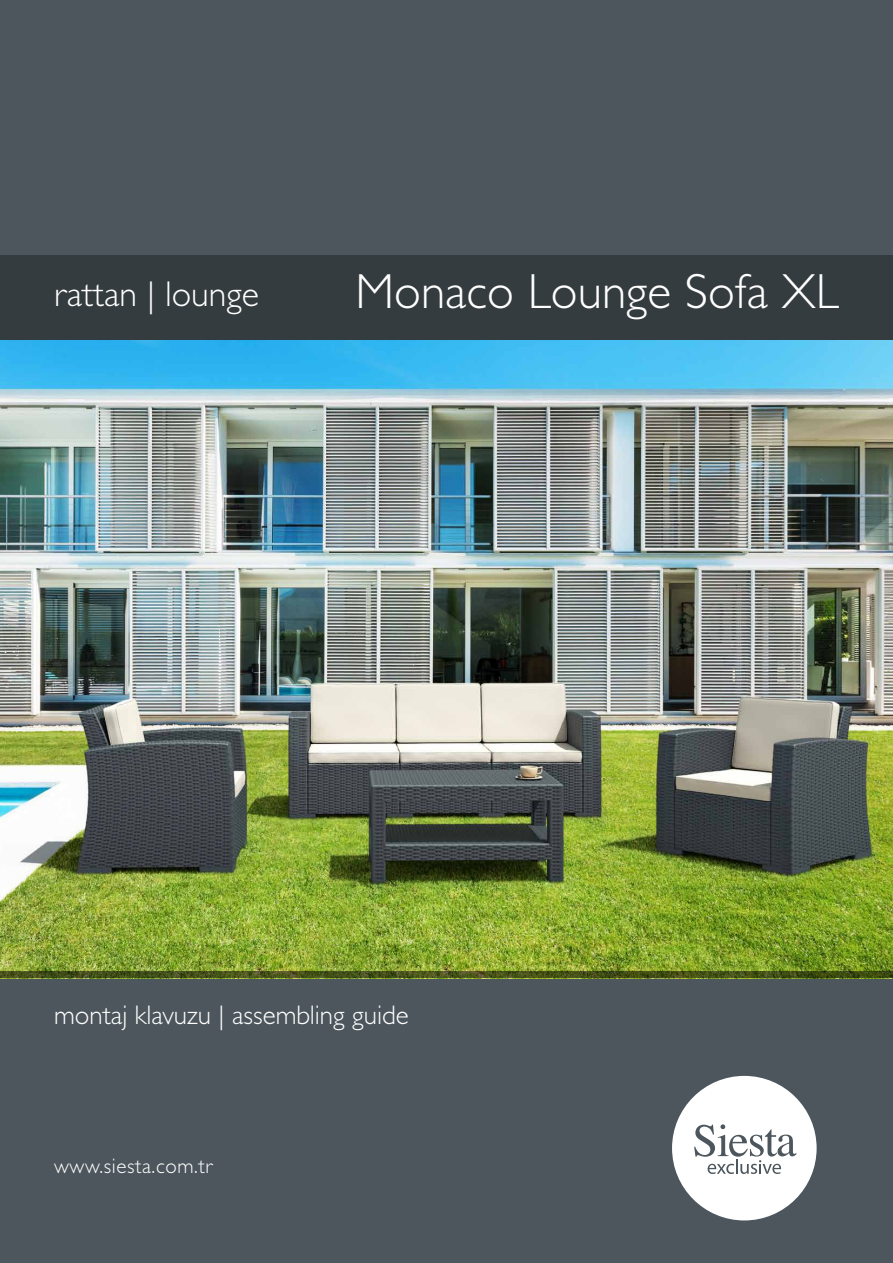
<style>
.page{position:relative;width:893px;height:1263px;background:#4c565c}
.page>*{position:absolute;margin:0;border:0;box-sizing:border-box;transform-origin:0 0}
.t1{font:300 49.5px "Gill Sans";color:#fff}
.t2{font:300 36px "Gill Sans";color:#fff}
.t3{font:300 27px "Gill Sans";color:#fff}
.t4{font:300 21px "Gill Sans";letter-spacing:.03em;color:#fff}
</style>
<div class="page">
<div style="left:0;top:255px;width:893px;height:85px;background:#353c40"></div>
<div style="left:672px;top:1076px;width:145px;height:144px;background:#fff;border-radius:50%"></div>
<svg style="left:694px;top:1124px;width:102px;height:50px"></svg>
<img style="left:0;top:340px;width:893px;height:632px">
<svg style="left:0;top:972px;width:893px;height:6px;background:#445018"></svg>
<h2 class="t2" style="left:54px;top:273px;width:207px">rattan | lounge</h2>
<h1 class="t1" style="left:356px;top:263px;width:485px">Monaco Lounge Sofa XL</h1>
<p class="t3" style="left:54px;top:999px;width:356px">montaj klavuzu | assembling guide</p>
<p class="t4" style="left:54px;top:1154px;width:160px">www.siesta.com.tr</p>
</div>
